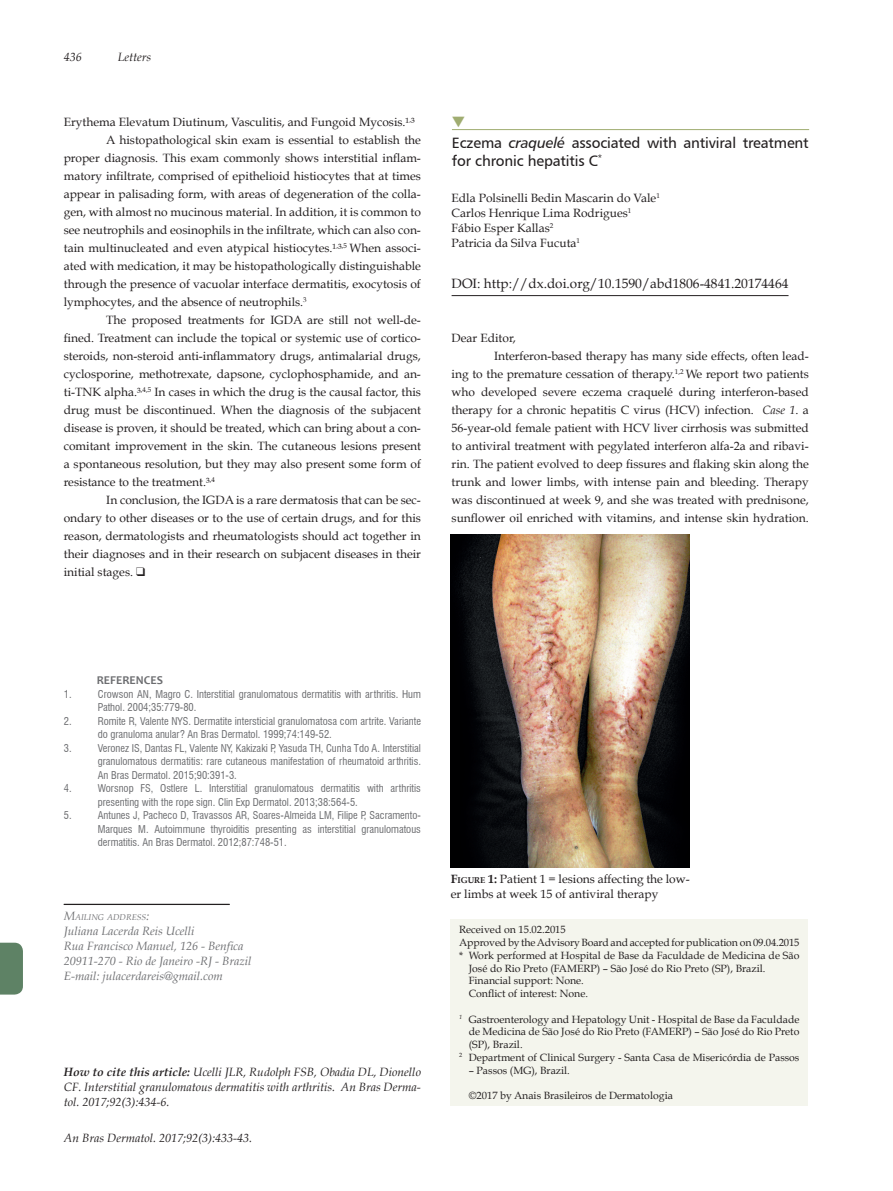
<style>
.page{position:relative;width:893px;height:1191px;background:#fff}
.page>*{position:absolute;margin:0;border:0;box-sizing:border-box;transform-origin:0 0}
.Titulo{font:15px/18px "Humanist 777 BT Roman B";letter-spacing:-.01em;color:#231f20}
.t1{font:13.5px "Book Antiqua";color:#231f20}
.ABD-ING_-_2016{font:12px/18px "Book Antiqua";color:#231f20;text-align:justify}
.ABD-ING_-_2016_-_Fin{font:12px/18px "Book Antiqua";color:#231f20;text-align:justify}
.miolo{font:italic 12px/15px "Book Antiqua";color:#231f20;text-align:justify}
.miolo-2{font:italic 12px "Book Antiqua";color:#6c6d70}
.Autores{font:12px "Book Antiqua";color:#231f20}
.Normal__Web{font:12px/14.2px "Book Antiqua";color:#231f20}
.t2{font:700 12px "Candara";color:#6c6d70}
.t3{font:condensed 10.5px/13.5px "Swiss 721 BT";color:#6c6d70}
.t4{font:10.5px/12.8px "Book Antiqua";color:#231f20}
.miolo-3{font:italic 8.4px "Book Antiqua";color:#6c6d70}
.s1{font-family:"Humanist 777 BT Italic B"}
.s2{font-style:italic}
.s3{font-size:12px}
.s4{font-weight:700}
.s5{font-weight:700;font-size:8.4px}
</style>
<div class="page">
<svg style="left:0;top:942px;width:23px;height:52px"></svg>
<hr style="left:64px;top:904px;width:166px;height:1px;background:#231f20">
<hr style="left:452px;top:129px;width:357px;height:1px;background:#a0ad71">
<hr style="left:452px;top:295px;width:336px;height:1px;background:#231f20">
<div style="left:451px;top:919px;width:357px;height:187px;background:#f4f5ed"></div>
<img style="left:451px;top:535px;width:239px;height:333px">
<p class="miolo" style="left:64px;top:50px;width:19px">436</p>
<p class="miolo" style="left:118px;top:50px;width:35px">Letters</p>
<p class="ABD-ING_-_2016" style="left:64px;top:113px;width:353px">Erythema Elevatum Diutinum, Vasculitis, and Fungoid Mycosis.¹<sup>,</sup>³</p>
<p class="ABD-ING_-_2016" style="left:64px;top:131px;width:359px;text-indent:43px">A histopathological skin exam is essential to establish the proper diagnosis. This exam commonly shows interstitial inflam&shy;matory infiltrate, comprised of epithelioid histiocytes that at times appear in palisading form, with areas of degeneration of the colla&shy;gen, with almost no mucinous material. In addition, it is common to see neutrophils and eosinophils in the infiltrate, which can also con&shy;tain multinucleated and even atypical histiocytes.¹<sup>,</sup>³<sup>,5</sup> When associ&shy;ated with medication, it may be histopathologically distinguishable through the presence of vacuolar interface dermatitis, exocytosis of lymphocytes, and the absence of neutrophils.<sup>3</sup></p>
<p class="ABD-ING_-_2016" style="left:64px;top:311px;width:359px;text-indent:43px">The proposed treatments for IGDA are still not well-de&shy;fined. Treatment can include the topical or systemic use of cortico&shy;steroids, non-steroid anti-inflammatory drugs, antimalarial drugs, cyclosporine, methotrexate, dapsone, cyclophosphamide, and an&shy;ti-TNK alpha.³<sup>,4,5</sup> In cases in which the drug is the causal factor, this drug must be discontinued. When the diagnosis of the subjacent disease is proven, it should be treated, which can bring about a con&shy;comitant improvement in the skin. The cutaneous lesions present a spontaneous resolution, but they may also present some form of resistance to the treatment.³<sup>,4</sup></p>
<p class="ABD-ING_-_2016" style="left:64px;top:491px;width:359px;text-indent:43px">In conclusion, the IGDA is a rare dermatosis that can be sec&shy;ondary to other diseases or to the use of certain drugs, and for this reason, dermatologists and rheumatologists should act together in their diagnoses and in their research on subjacent diseases in their initial stages. ❑</p>
<p class="Titulo" style="left:452px;top:133px;width:358px">Eczema <span class="s1">craquelé</span> associated with antiviral treatment for chronic hepatitis C<sup>*</sup></p>
<p class="Autores" style="left:452px;top:190px;width:210px">Edla Polsinelli Bedin Mascarin do Vale<sup>1</sup></p>
<p class="Autores" style="left:452px;top:205px;width:181px">Carlos Henrique Lima Rodrigues<sup>1</sup></p>
<p class="Autores" style="left:452px;top:220px;width:103px">Fábio Esper Kallas<sup>2</sup></p>
<p class="Autores" style="left:452px;top:235px;width:130px">Patricia da Silva Fucuta<sup>1</sup></p>
<p class="t1" style="left:452px;top:275px;width:338px">DOI: http://dx.doi.org/10.1590/abd1806-4841.20174464</p>
<p class="ABD-ING_-_2016" style="left:452px;top:329px;width:66px">Dear Editor,</p>
<p class="ABD-ING_-_2016_-_Fin" style="left:452px;top:347px;width:359px;text-indent:43px">Interferon-based therapy has many side effects, often lead&shy;ing to the premature cessation of therapy.<sup>1,2</sup> We report two patients who developed severe eczema craquelé during interferon-based therapy for a chronic hepatitis C virus (HCV) infection. <span class="s2">Case 1</span>. a 56-year-old female patient with HCV liver cirrhosis was submitted to antiviral treatment with pegylated interferon alfa-2a and ribavi&shy;rin. The patient evolved to deep fissures and flaking skin along the trunk and lower limbs, with intense pain and bleeding. Therapy was discontinued at week 9, and she was treated with prednisone, sunflower oil enriched with vitamins, and intense skin hydration.</p>
<p class="t2" style="left:97px;top:673px;width:68px">REFERENCES</p>
<p class="t3" style="left:64px;top:687px;width:9px">1.</p>
<p class="t3" style="left:98px;top:687px;width:325px">Crowson AN, Magro C. Interstitial granulomatous dermatitis with arthritis. Hum<br>Pathol. 2004;35:779-80.</p>
<p class="t3" style="left:64px;top:714px;width:9px">2.</p>
<p class="t3" style="left:98px;top:714px;width:325px">Romite R, Valente NYS. Dermatite intersticial granulomatosa com artrite. Variante do granuloma anular? An Bras Dermatol. 1999;74:149-52.</p>
<p class="t3" style="left:64px;top:741px;width:9px">3.</p>
<p class="t3" style="left:98px;top:741px;width:325px;text-align:justify">Veronez IS, Dantas FL, Valente NY, Kakizaki P, Yasuda TH, Cunha Tdo A. Interstitial granulomatous dermatitis: rare cutaneous manifestation of rheumatoid arthritis.<br>An Bras Dermatol. 2015;90:391-3.</p>
<p class="t3" style="left:64px;top:781px;width:9px">4.</p>
<p class="t3" style="left:98px;top:781px;width:325px">Worsnop FS, Ostlere L. Interstitial granulomatous dermatitis with arthritis presenting with the rope sign. Clin Exp Dermatol. 2013;38:564-5.</p>
<p class="t3" style="left:64px;top:808px;width:9px">5.</p>
<p class="t3" style="left:98px;top:808px;width:325px;text-align:justify">Antunes J, Pacheco D, Travassos AR, Soares-Almeida LM, Filipe P, Sacramento-Marques M. Autoimmune thyroiditis presenting as interstitial granulomatous dermatitis. An Bras Dermatol. 2012;87:748-51.</p>
<p class="miolo-3" style="left:64px;top:911px;width:87px"><span class="s3">M</span>AILING ADDRESS<span class="s3">:</span></p>
<p class="miolo-2" style="left:64px;top:923px;width:132px">Juliana Lacerda Reis Ucelli</p>
<p class="miolo-2" style="left:64px;top:938px;width:181px">Rua Francisco Manuel, 126 - Benfica</p>
<p class="miolo-2" style="left:64px;top:953px;width:189px">20911-270 - Rio de Janeiro -RJ - Brazil</p>
<p class="miolo-2" style="left:64px;top:968px;width:161px">E-mail: julacerdareis@gmail.com</p>
<p class="miolo" style="left:64px;top:1064px;width:359px"><span class="s4">How to cite this article:</span> Ucelli JLR, Rudolph FSB, Obadia DL, Dionello CF. Interstitial granulomatous dermatitis with arthritis. An Bras Derma&shy;tol. 2017;92(3):434-6.</p>
<p class="miolo" style="left:64px;top:1131px;width:190px">An Bras Dermatol. 2017;92(3):433-43.</p>
<p class="Normal__Web" style="left:451px;top:872px;width:241px"><span class="s4">F</span><span class="s5">IGURE</span> <span class="s4">1:</span> Patient 1 = lesions affecting the low&shy;er limbs at week 15 of antiviral therapy</p>
<p class="t4" style="left:459px;top:923px;width:108px">Received on 15.02.2015</p>
<p class="t4" style="left:459px;top:936px;width:342px">Approved by the Advisory Board and accepted for publication on 09.04.2015</p>
<p class="t4" style="left:469px;top:949px;width:332px;text-indent:-9px">* Work performed at Hospital de Base da Faculdade de Medicina de São<br>José do Rio Preto (FAMERP) – São José do Rio Preto (SP), Brazil.</p>
<p class="t4" style="left:469px;top:974px;width:117px">Financial support: None.</p>
<p class="t4" style="left:469px;top:987px;width:121px">Conflict of interest: None.</p>
<p class="t4" style="left:469px;top:1012px;width:332px;text-align:justify;text-indent:-9px"><sup>1</sup> Gastroenterology and Hepatology Unit - Hospital de Base da Faculdade de Medicina de São José do Rio Preto (FAMERP) – São José do Rio Preto (SP), Brazil.</p>
<p class="t4" style="left:459px;top:1051px;width:342px"><sup>2</sup> Department of Clinical Surgery - Santa Casa de Misericórdia de Passos</p>
<p class="t4" style="left:469px;top:1063px;width:103px">– Passos (MG), Brazil.</p>
<p class="t4" style="left:469px;top:1089px;width:206px">©2017 by Anais Brasileiros de Dermatologia</p>
</div>
